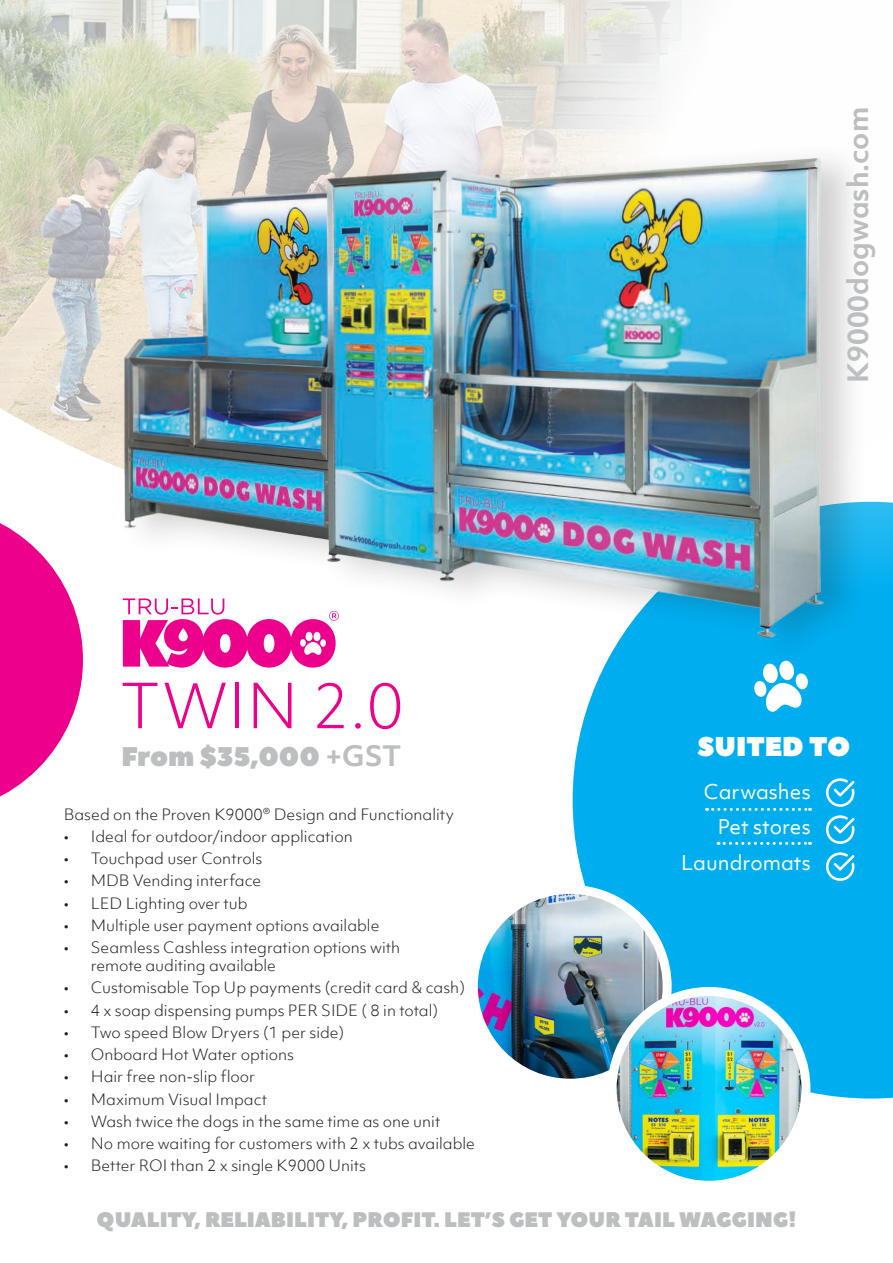
<style>
.page{position:relative;width:893px;height:1263px;background:#fff}
.page>*{position:absolute;margin:0;border:0;box-sizing:border-box;transform-origin:0 0}
.t1{font:300 59.85px "Objektiv Mk 1";color:#ec008c}
.t2{font:700 27px "Objektiv Mk 1";color:#bcbec0}
.t3{font:27px "Peace Sans";color:#bcbec0}
.t4{font:27px "Peace Sans";color:#fff}
.t5{font:21px "Peace Sans";color:#bcbec0}
.t6{font:19.5px/35.4px "Objektiv Mk 1";color:#fff;text-align:right}
.t7{font:300 15px/18px "Objektiv Mk 1";color:#231f20}
.s1{font-family:"Objektiv Mk 1";font-weight:700}
</style>
<div class="page">
<svg style="left:0;top:0;width:682px;height:434px"></svg>
<div style="left:573px;top:679px;width:320px;height:419px;background:#00aeef"></div>
<svg style="left:0;top:523px;width:82px;height:274px"></svg>
<svg style="left:824px;top:776px;width:31px;height:107px"></svg>
<svg style="left:713px;top:808px;width:97px;height:3px"></svg>
<svg style="left:718px;top:842px;width:92px;height:3px"></svg>
<svg style="left:754px;top:679px;width:54px;height:34px"></svg>
<img style="left:473px;top:889px;width:194px;height:194px;border-radius:97px">
<div style="left:469px;top:885px;width:203px;height:203px;border:9px solid #fff;border-radius:50%"></div>
<img style="left:612px;top:991px;width:194px;height:194px;border-radius:97px">
<div style="left:608px;top:987px;width:202px;height:203px;border:9px solid #fff;border-radius:50%"></div>
<img style="left:47px;top:94px;width:846px;height:585px">
<svg style="left:123px;top:598px;width:216px;height:70px"></svg>
<h2 class="t2" style="left:839px;top:383px;width:277px;rotate:-90deg">K9000dogwash.com</h2>
<h1 class="t1" style="left:120px;top:665px;width:285px">TWIN 2.0</h1>
<h2 class="t3" style="left:121px;top:739px;width:281px">From $35,000 <span class="s1">+GST</span></h2>
<h2 class="t4" style="left:698px;top:729px;width:154px">SUITED TO</h2>
<p class="t7" style="left:64px;top:805px;width:392px">Based on the Proven K9000® Design and Functionality</p>
<p class="t7" style="left:64px;top:827px;width:290px">• Ideal for outdoor/indoor application</p>
<p class="t7" style="left:64px;top:849px;width:200px">• Touchpad user Controls</p>
<p class="t7" style="left:64px;top:872px;width:199px">• MDB Vending interface</p>
<p class="t7" style="left:64px;top:894px;width:185px">• LED Lighting over tub</p>
<p class="t7" style="left:64px;top:916px;width:317px">• Multiple user payment options available</p>
<p class="t7" style="left:91px;top:938px;width:311px;text-indent:-27px">• Seamless Cashless integration options with remote auditing available</p>
<p class="t7" style="left:64px;top:979px;width:403px">• Customisable Top Up payments (credit card &amp; cash)</p>
<p class="t7" style="left:64px;top:1001px;width:376px">• 4 x soap dispensing pumps PER SIDE ( 8 in total)</p>
<p class="t7" style="left:64px;top:1023px;width:282px">• Two speed Blow Dryers (1 per side)</p>
<p class="t7" style="left:64px;top:1045px;width:232px">• Onboard Hot Water options</p>
<p class="t7" style="left:64px;top:1068px;width:193px">• Hair free non-slip floor</p>
<p class="t7" style="left:64px;top:1090px;width:205px">• Maximum Visual Impact</p>
<p class="t7" style="left:64px;top:1112px;width:378px">• Wash twice the dogs in the same time as one unit</p>
<p class="t7" style="left:64px;top:1134px;width:413px">• No more waiting for customers with 2 x tubs available</p>
<p class="t7" style="left:64px;top:1157px;width:304px">• Better ROI than 2 x single K9000 Units</p>
<h3 class="t6" style="left:681px;top:774px;width:131px">Carwashes<br>Pet stores<br>Laundromats</h3>
<h3 class="t5" style="left:97px;top:1206px;width:701px">QUALITY, RELIABILITY, PROFIT. LET’S GET YOUR TAIL WAGGING!</h3>
</div>
